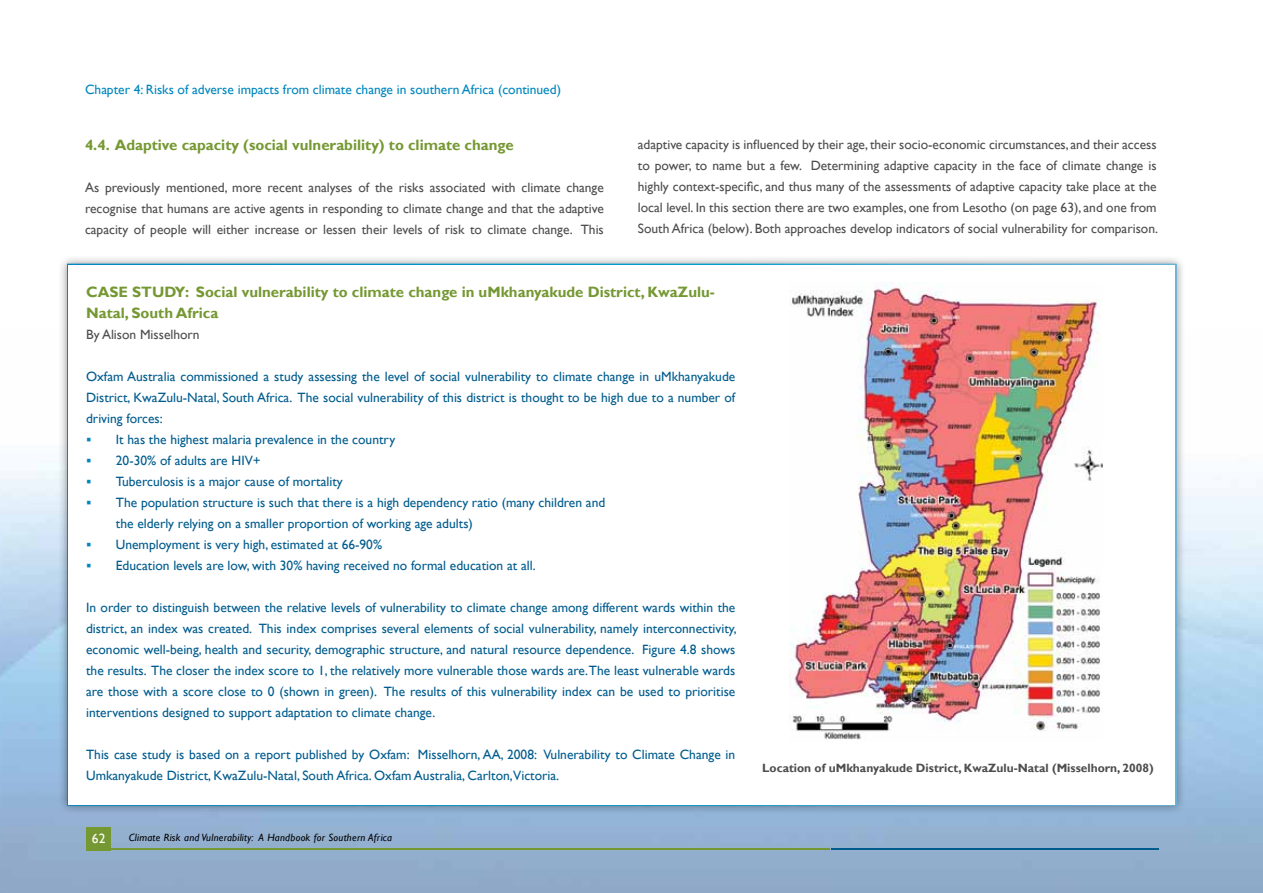
<style>
.page{position:relative;width:1263px;height:893px;background:#fff}
.page>*{position:absolute;margin:0;border:0;box-sizing:border-box;transform-origin:0 0}
.t1{font:700 15px/21px "Gill Sans";color:#759832}
.t2{font:13.5px/21px "Gill Sans";color:#005c8e;text-align:justify}
.t3{font:13.5px/21px "Gill Sans";color:#4d4d4f;text-align:justify}
.t4{font:13.5px "Gill Sans";color:#0087bf}
.t5{font:13.5px "Gill Sans";color:#fff}
.t6{font:700 12px "Gill Sans";color:#4d4d4f}
.t7{font:italic 10.5px "Gill Sans";letter-spacing:.025em;color:#000}
</style>
<div class="page">
<img style="left:0;top:462px;width:1263px;height:431px">
<div style="left:87px;top:827px;width:24px;height:23px;background:#759832"></div>
<hr style="left:87px;top:849px;width:742px;height:1px;background:#759832">
<hr style="left:831px;top:849px;width:327px;height:1px;background:#005c8e">
<div style="left:58px;top:255px;width:1128px;height:560px;background:#000;opacity:.4"></div>
<div style="left:67px;top:264px;width:1110px;height:542px;background:#fff;border:3px solid #fff"></div>
<img style="left:789px;top:283px;width:313px;height:457px">
<p class="t4" style="left:85px;top:82px;width:477px">Chapter 4: Risks of adverse impacts from climate change in southern Africa (continued)</p>
<p class="t1" style="left:85px;top:135px;width:430px">4.4. Adaptive capacity (social vulnerability) to climate change</p>
<p class="t3" style="left:85px;top:177px;width:520px">As previously mentioned, more recent analyses of the risks associated with climate change recognise that humans are active agents in responding to climate change and that the adaptive capacity of people will either increase or lessen their levels of risk to climate change. This</p>
<p class="t3" style="left:638px;top:134px;width:522px">adaptive capacity is influenced by their age, their socio-economic circumstances, and their access to power, to name but a few. Determining adaptive capacity in the face of climate change is highly context-specific, and thus many of the assessments of adaptive capacity take place at the local level. In this section there are two examples, one from Lesotho (on page 63), and one from South Africa (below). Both approaches develop indicators of social vulnerability for comparison.</p>
<p class="t1" style="left:86px;top:282px;width:630px">CASE STUDY: Social vulnerability to climate change in uMkhanyakude District, KwaZulu-<br>Natal, South Africa</p>
<p class="t3" style="left:86px;top:325px;width:115px">By Alison Misselhorn</p>
<p class="t2" style="left:86px;top:367px;width:651px">Oxfam Australia commissioned a study assessing the level of social vulnerability to climate change in uMkhanyakude</p>
<p class="t2" style="left:86px;top:388px;width:651px">District, KwaZulu-Natal, South Africa. The social vulnerability of this district is thought to be high due to a number of</p>
<p class="t2" style="left:86px;top:409px;width:78px">driving forces:</p>
<p class="t2" style="left:116px;top:430px;width:281px">It has the highest malaria prevalence in the country</p>
<p class="t2" style="left:116px;top:451px;width:146px">20-30% of adults are HIV+</p>
<p class="t2" style="left:116px;top:472px;width:228px">Tuberculosis is a major cause of mortality</p>
<p class="t2" style="left:116px;top:493px;width:491px">The population structure is such that there is a high dependency ratio (many children and</p>
<p class="t2" style="left:116px;top:514px;width:358px">the elderly relying on a smaller proportion of working age adults)</p>
<p class="t2" style="left:116px;top:535px;width:268px">Unemployment is very high, estimated at 66-90%</p>
<p class="t2" style="left:116px;top:556px;width:421px">Education levels are low, with 30% having received no formal education at all.</p>
<p class="t2" style="left:86px;top:598px;width:652px">In order to distinguish between the relative levels of vulnerability to climate change among different wards within the district, an index was created. This index comprises several elements of social vulnerability, namely interconnectivity, economic well-being, health and security, demographic structure, and natural resource dependence. Figure 4.8 shows the results. The closer the index score to 1, the relatively more vulnerable those wards are.The least vulnerable wards are those with a score close to 0 (shown in green). The results of this vulnerability index can be used to prioritise interventions designed to support adaptation to climate change.</p>
<p class="t2" style="left:86px;top:745px;width:651px">This case study is based on a report published by Oxfam: Misselhorn, AA, 2008: Vulnerability to Climate Change in<br>Umkanyakude District, KwaZulu-Natal, South Africa. Oxfam Australia, Carlton,Victoria.</p>
<p class="t5" style="left:92px;top:831px;width:15px">62</p>
<p class="t7" style="left:129px;top:831px;width:265px">Climate Risk and Vulnerability: A Handbook for Southern Africa</p>
<p class="t6" style="left:762px;top:760px;width:393px">Location of uMkhanyakude District, KwaZulu-Natal (Misselhorn, 2008)</p>
</div>
